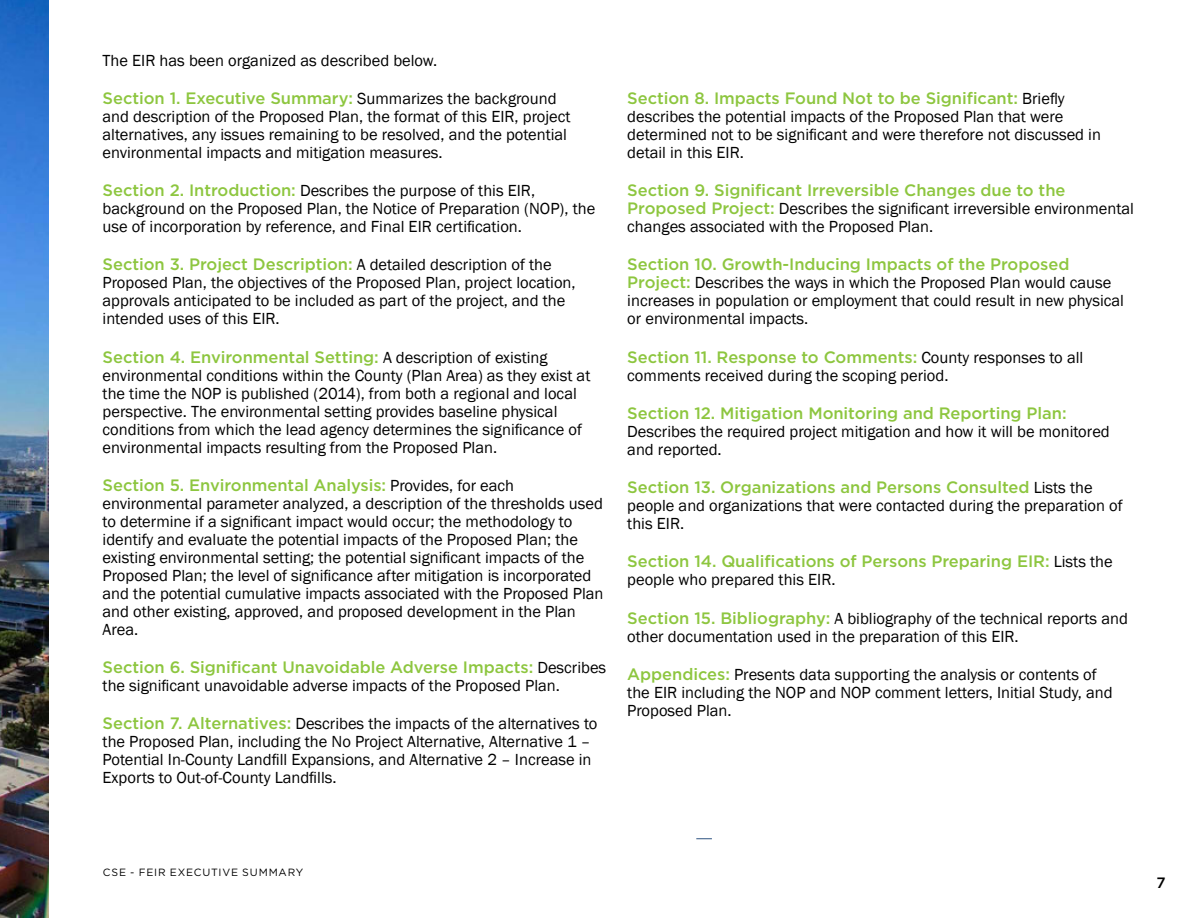
<style>
.page{position:relative;width:1188px;height:918px;background:#fff}
.page>*{position:absolute;margin:0;border:0;box-sizing:border-box;transform-origin:0 0}
.Body{font:16.5px/18px "Franklin Gothic";color:#000}
.Body-2{font:500 16.5px/18px "Gotham";letter-spacing:-.005em;color:#8dc63f}
.Body_Across_Columns{font:16.5px "Franklin Gothic";color:#000}
.t1{font:500 15px "Gotham";color:#000}
.t2{font:10.5px "Gotham";letter-spacing:.075em;color:#000}
.s1{font-family:"Gotham";font-weight:500;color:#8dc63f}
.s2{font-family:"Franklin Gothic";font-weight:400;color:#000}
</style>
<div class="page">
<img style="left:0;top:0;width:49px;height:918px">
<svg style="left:696px;top:838px;width:16px;height:1px"></svg>
<p class="Body_Across_Columns" style="left:103px;top:50px;width:336px">The EIR has been organized as described below.</p>
<p class="Body" style="left:103px;top:90px;width:469px"><span class="s1">Section 1. Executive Summary:</span> Summarizes the background and description of the Proposed Plan, the format of this EIR, project alternatives, any issues remaining to be resolved, and the potential environmental impacts and mitigation measures.</p>
<p class="Body" style="left:103px;top:182px;width:494px"><span class="s1">Section 2. Introduction:</span> Describes the purpose of this EIR, background on the Proposed Plan, the Notice of Preparation (NOP), the use of incorporation by reference, and Final EIR certification.</p>
<p class="Body" style="left:103px;top:256px;width:475px"><span class="s1">Section 3. Project Description:</span> A detailed description of the Proposed Plan, the objectives of the Proposed Plan, project location, approvals anticipated to be included as part of the project, and the intended uses of this EIR.</p>
<p class="Body" style="left:103px;top:348px;width:489px"><span class="s1">Section 4. Environmental Setting:</span> A description of existing environmental conditions within the County (Plan Area) as they exist at the time the NOP is published (2014), from both a regional and local perspective. The environmental setting provides baseline physical conditions from which the lead agency determines the significance of environmental impacts resulting from the Proposed Plan.</p>
<p class="Body" style="left:103px;top:477px;width:502px"><span class="s1">Section 5. Environmental Analysis:</span> Provides, for each environmental parameter analyzed, a description of the thresholds used to determine if a significant impact would occur; the methodology to identify and evaluate the potential impacts of the Proposed Plan; the existing environmental setting; the potential significant impacts of the Proposed Plan; the level of significance after mitigation is incorporated and the potential cumulative impacts associated with the Proposed Plan and other existing, approved, and proposed development in the Plan Area.</p>
<p class="Body" style="left:103px;top:659px;width:505px"><span class="s1">Section 6. Significant Unavoidable Adverse Impacts:</span> Describes the significant unavoidable adverse impacts of the Proposed Plan.</p>
<p class="Body" style="left:103px;top:715px;width:496px"><span class="s1">Section 7. Alternatives:</span> Describes the impacts of the alternatives to the Proposed Plan, including the No Project Alternative, Alternative 1 – Potential In-County Landfill Expansions, and Alternative 2 – Increase in Exports to Out-of-County Landfills.</p>
<p class="Body" style="left:627px;top:90px;width:475px"><span class="s1">Section 8. Impacts Found Not to be Significant:</span> Briefly describes the potential impacts of the Proposed Plan that were determined not to be significant and were therefore not discussed in detail in this EIR.</p>
<p class="Body" style="left:627px;top:182px;width:508px"><span class="s1">Section 9. Significant Irreversible Changes due to the<br>Proposed Project:</span> Describes the significant irreversible environmental changes associated with the Proposed Plan.</p>
<p class="Body" style="left:627px;top:256px;width:498px"><span class="s1">Section 10. Growth-Inducing Impacts of the Proposed Project:</span> Describes the ways in which the Proposed Plan would cause increases in population or employment that could result in new physical or environmental impacts.</p>
<p class="Body" style="left:627px;top:348px;width:458px"><span class="s1">Section 11. Response to Comments:</span> County responses to all comments received during the scoping period.</p>
<p class="Body" style="left:627px;top:405px;width:484px"><span class="s1">Section 12. Mitigation Monitoring and Reporting Plan:<br></span>Describes the required project mitigation and how it will be monitored and reported.</p>
<p class="Body" style="left:627px;top:479px;width:497px"><span class="s1">Section 13. Organizations and Persons Consulted</span> Lists the people and organizations that were contacted during the preparation of this EIR.</p>
<p class="Body-2" style="left:627px;top:552px;width:487px">Section 14. Qualifications of Persons Preparing EIR: <span class="s2">Lists the people who prepared this EIR.</span></p>
<p class="Body" style="left:627px;top:609px;width:502px"><span class="s1">Section 15. Bibliography:</span> A bibliography of the technical reports and other documentation used in the preparation of this EIR.</p>
<p class="Body" style="left:627px;top:666px;width:487px"><span class="s1">Appendices:</span> Presents data supporting the analysis or contents of the EIR including the NOP and NOP comment letters, Initial Study, and<br>Proposed Plan.</p>
<p class="t2" style="left:103px;top:866px;width:202px">CSE - FEIR EXECUTIVE SUMMARY</p>
<p class="t1" style="left:1156px;top:873px;width:11px">7</p>
</div>
